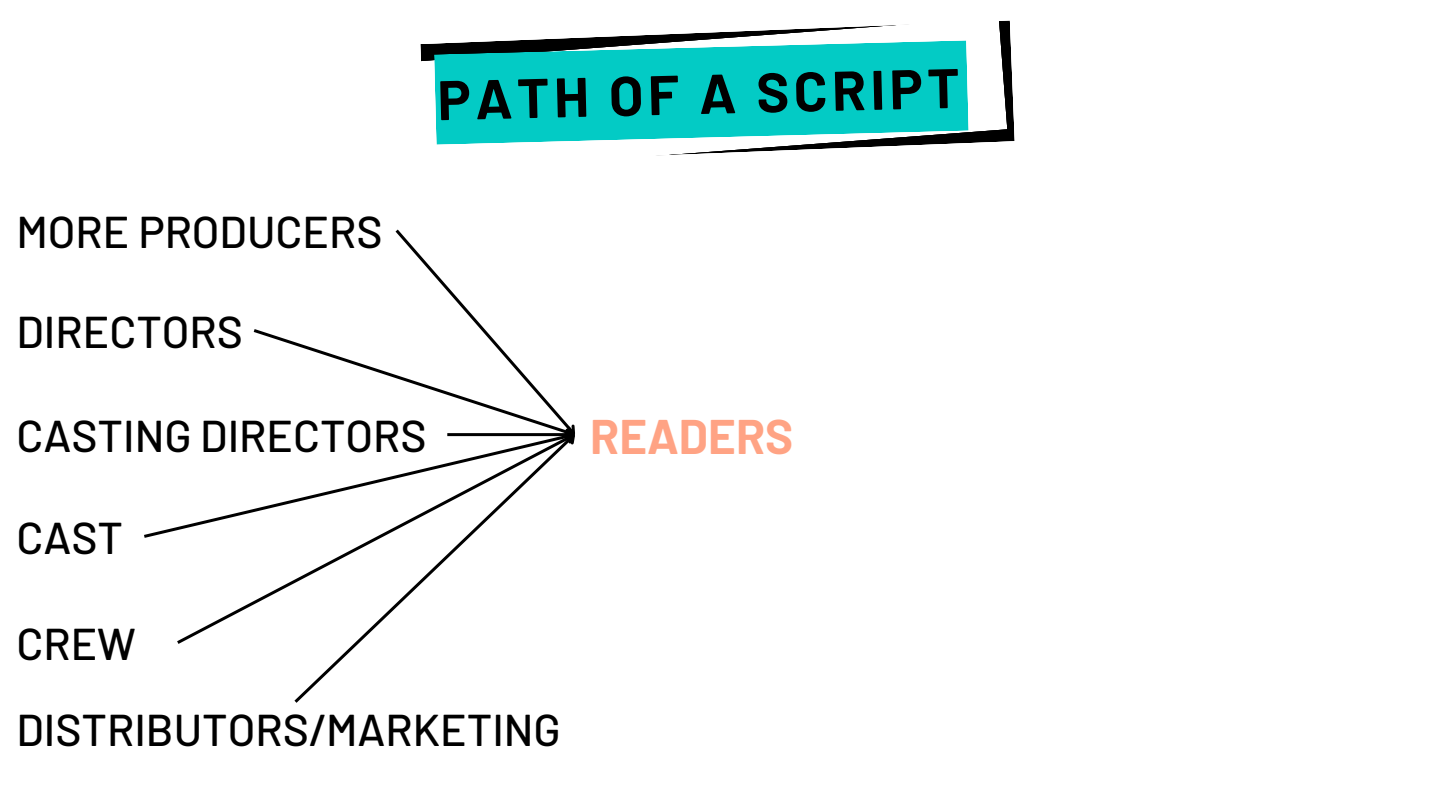
<style>
.page{position:relative;width:1440px;height:810px;background:#fff}
.page>*{position:absolute;margin:0;border:0;box-sizing:border-box;transform-origin:0 0}
.t1{font:700 55.6px "Barlow";color:#000}
.t2{font:700 47.5px "Barlow";color:#ffa384}
.t3{font:500 44.5px "Barlow";color:#000}
</style>
<div class="page">
<svg style="left:420px;top:20px;width:587px;height:136px"></svg>
<svg style="left:434px;top:40px;width:535px;height:105px;background:#19c3be"></svg>
<svg style="left:174px;top:500px;width:117px;height:144px"></svg>
<svg style="left:291px;top:449px;width:271px;height:254px"></svg>
<svg style="left:253px;top:229px;width:322px;height:220px"></svg>
<p class="t1" style="left:437px;top:63px;width:524px;rotate:-1deg">PATH OF A SCRIPT</p>
<p class="t3" style="left:16px;top:204px;width:368px">MORE PRODUCERS</p>
<p class="t3" style="left:16px;top:304px;width:228px">DIRECTORS</p>
<p class="t3" style="left:16px;top:408px;width:412px">CASTING DIRECTORS</p>
<p class="t3" style="left:16px;top:510px;width:108px">CAST</p>
<p class="t3" style="left:16px;top:616px;width:121px">CREW</p>
<p class="t2" style="left:590px;top:407px;width:205px">READERS</p>
<p class="t3" style="left:16px;top:702px;width:546px">DISTRIBUTORS/MARKETING</p>
</div>
